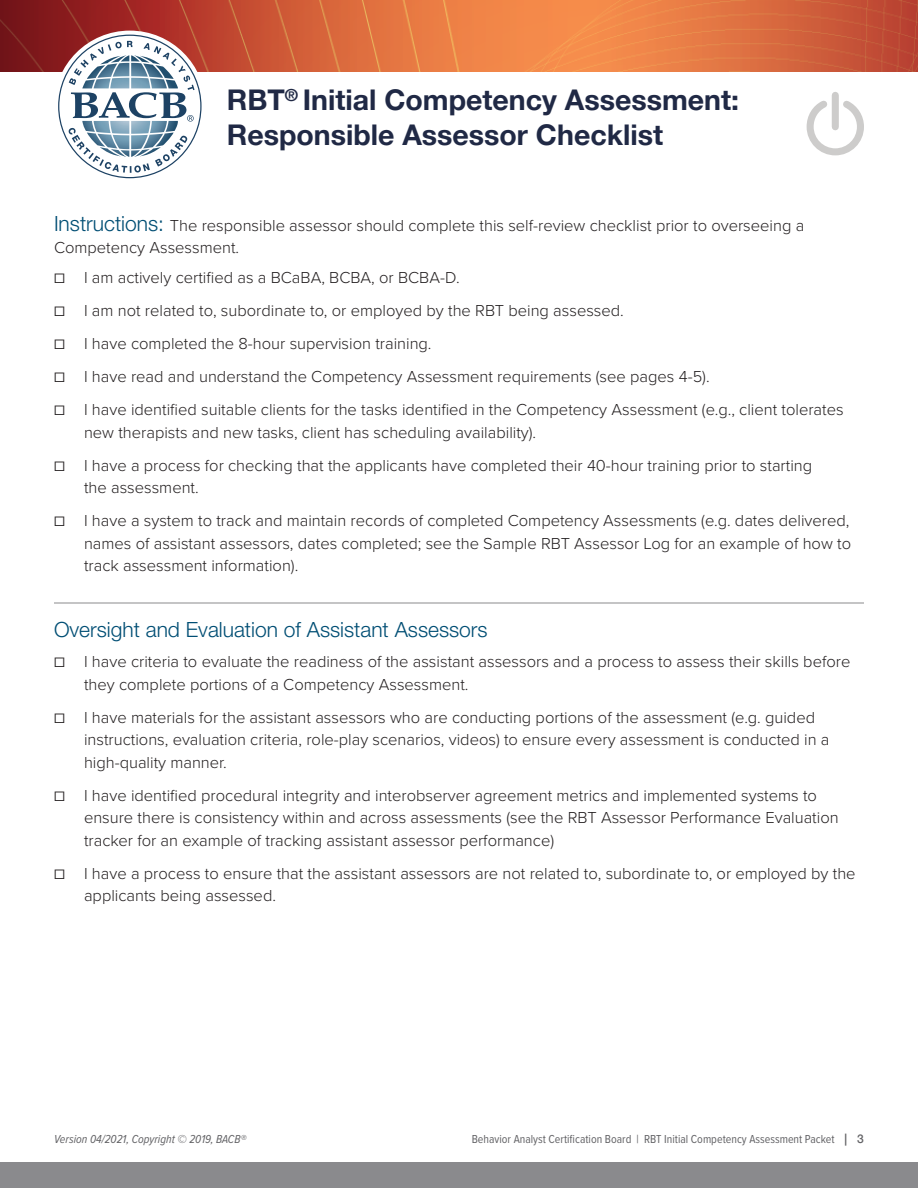
<style>
.page{position:relative;width:918px;height:1188px;background:#fff}
.page>*{position:absolute;margin:0;border:0;box-sizing:border-box;transform-origin:0 0}
.t1{font:700 28.5px/34.2px "Helvetica Neue LT Pro";color:#202945}
.Section_Header{font:300 21px "Helvetica Neue LT Std";color:#004e74}
.Section_Header-2{font:300 16.5px/22.5px "Proxima Nova";color:#231f20}
.t2{font:12px "Proxima Nova Cond";color:#636366}
.t3{font:italic 12px "Proxima Nova Cond";color:#636366}
.s1{font-family:"Helvetica Neue LT Std";font-size:21px;color:#004e74}
.s2{font-weight:400}
.s3{font-family:"Helvetica Neue LT Pro";font-weight:500}
</style>
<div class="page">
<div style="left:0;top:1163px;width:918px;height:25px;background:#8a8a8d"></div>
<img style="left:0;top:0;width:918px;height:72px">
<div style="left:54px;top:31px;width:152px;height:151px;background:#fff;border-radius:50%"></div>
<svg style="left:58px;top:35px;width:144px;height:143px"></svg>
<hr style="left:54px;top:603px;width:810px;height:1px;background:#8a8a8d">
<svg style="left:806px;top:95px;width:58px;height:61px"></svg>
<div style="left:832px;top:95px;width:7px;height:32px;background:#cdcccb"></div>
<p class="t1" style="left:227px;top:82px;width:514px">RBT<sup>®</sup> Initial Competency Assessment:<br>Responsible Assessor Checklist</p>
<p class="Section_Header-2" style="left:54px;top:213px;width:752px"><span class="s1">Instructions:</span> The responsible assessor should complete this self-review checklist prior to overseeing a<br>Competency Assessment.</p>
<p class="Section_Header-2" style="left:54px;top:266px;width:407px"><span class="s2">☐</span> I am actively certified as a BCaBA, BCBA, or BCBA-D.</p>
<p class="Section_Header-2" style="left:54px;top:299px;width:571px"><span class="s2">☐</span> I am not related to, subordinate to, or employed by the RBT being assessed.</p>
<p class="Section_Header-2" style="left:54px;top:332px;width:379px"><span class="s2">☐</span> I have completed the 8-hour supervision training.</p>
<p class="Section_Header-2" style="left:54px;top:365px;width:657px"><span class="s2">☐</span> I have read and understand the Competency Assessment requirements (see pages 4-5).</p>
<p class="Section_Header-2" style="left:84px;top:398px;width:761px;text-indent:-30px"><span class="s2">☐</span> I have identified suitable clients for the tasks identified in the Competency Assessment (e.g., client tolerates new therapists and new tasks, client has scheduling availability).</p>
<p class="Section_Header-2" style="left:84px;top:453px;width:730px;text-indent:-30px"><span class="s2">☐</span> I have a process for checking that the applicants have completed their 40-hour training prior to starting the assessment.</p>
<p class="Section_Header-2" style="left:84px;top:509px;width:769px;text-align:justify;text-indent:-30px"><span class="s2">☐</span> I have a system to track and maintain records of completed Competency Assessments (e.g. dates delivered, names of assistant assessors, dates completed; see the Sample RBT Assessor Log for an example of how to track assessment information).</p>
<p class="Section_Header" style="left:54px;top:617px;width:435px">Oversight and Evaluation of Assistant Assessors</p>
<p class="Section_Header-2" style="left:84px;top:650px;width:768px;text-indent:-30px"><span class="s2">☐</span> I have criteria to evaluate the readiness of the assistant assessors and a process to assess their skills before they complete portions of a Competency Assessment.</p>
<p class="Section_Header-2" style="left:84px;top:705px;width:747px;text-indent:-30px"><span class="s2">☐</span> I have materials for the assistant assessors who are conducting portions of the assessment (e.g. guided instructions, evaluation criteria, role-play scenarios, videos) to ensure every assessment is conducted in a high-quality manner.</p>
<p class="Section_Header-2" style="left:84px;top:783px;width:756px;text-indent:-30px"><span class="s2">☐</span> I have identified procedural integrity and interobserver agreement metrics and implemented systems to ensure there is consistency within and across assessments (see the RBT Assessor Performance Evaluation tracker for an example of tracking assistant assessor performance)</p>
<p class="Section_Header-2" style="left:84px;top:861px;width:773px;text-indent:-30px"><span class="s2">☐</span> I have a process to ensure that the assistant assessors are not related to, subordinate to, or employed by the applicants being assessed.</p>
<p class="t3" style="left:54px;top:1131px;width:194px">Version 04/2021, Copyright © 2019, BACB®</p>
<p class="t2" style="left:472px;top:1131px;width:394px">Behavior Analyst Certification Board | RBT Initial Competency Assessment Packet <span class="s3">| 3</span></p>
</div>
